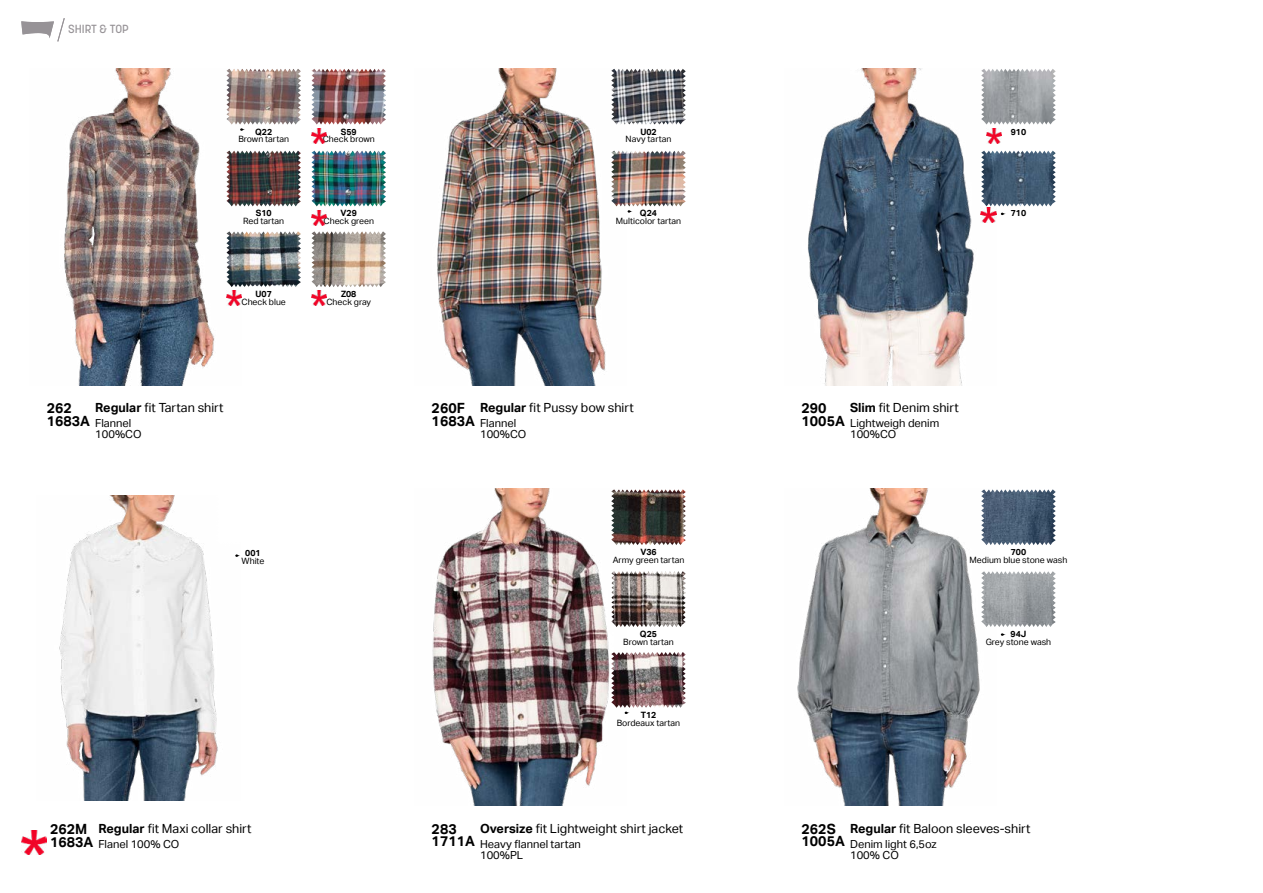
<style>
.page{position:relative;width:1263px;height:893px;background:#fff}
.page>*{position:absolute;margin:0;border:0;box-sizing:border-box;transform-origin:0 0}
.t1{font:700 14.1px/12.6px "Aktiv Grotesk";color:#000}
.t2{font:12.6px "Aktiv Grotesk";color:#000}
.t3{font:500 11.7px "Korolev";color:#979397}
.t4{font:11.1px/10.8px "Aktiv Grotesk";color:#000}
.t5{font:8.7px "Aktiv Grotesk";color:#000}
.t6{font:700 8.7px "Aktiv Grotesk";color:#000}
.s1{font-weight:700}
</style>
<div class="page">
<svg style="left:21px;top:18px;width:44px;height:24px"></svg>
<img style="left:241px;top:151px;width:60px;height:55px">
<img style="left:241px;top:69px;width:60px;height:56px">
<img style="left:64px;top:68px;width:177px;height:317px">
<img style="left:626px;top:571px;width:60px;height:56px">
<img style="left:626px;top:652px;width:60px;height:56px">
<img style="left:626px;top:489px;width:60px;height:56px">
<img style="left:432px;top:489px;width:194px;height:317px">
<img style="left:626px;top:151px;width:60px;height:55px">
<img style="left:626px;top:69px;width:60px;height:56px">
<img style="left:437px;top:68px;width:189px;height:317px">
<img style="left:996px;top:151px;width:60px;height:55px">
<img style="left:996px;top:69px;width:60px;height:56px">
<img style="left:808px;top:68px;width:188px;height:317px">
<img style="left:996px;top:571px;width:60px;height:56px">
<img style="left:996px;top:489px;width:60px;height:56px">
<img style="left:797px;top:489px;width:199px;height:317px">
<img style="left:59px;top:495px;width:159px;height:306px">
<svg style="left:215px;top:495px;width:3px;height:51px"></svg>
<svg style="left:235px;top:554px;width:5px;height:3px"></svg>
<img style="left:21px;top:830px;width:26px;height:24px">
<img style="left:226px;top:231px;width:75px;height:56px">
<img style="left:311px;top:151px;width:75px;height:55px">
<img style="left:311px;top:231px;width:75px;height:56px">
<img style="left:311px;top:69px;width:75px;height:56px">
<img style="left:311px;top:128px;width:16px;height:15px">
<img style="left:311px;top:210px;width:16px;height:15px">
<img style="left:311px;top:291px;width:16px;height:15px">
<img style="left:226px;top:291px;width:16px;height:15px">
<img style="left:986px;top:128px;width:16px;height:15px">
<img style="left:981px;top:208px;width:16px;height:14px">
<h3 class="t3" style="left:68px;top:22px;width:62px">SHIRT &amp; TOP</h3>
<p class="t6" style="left:255px;top:126px;width:19px">Q22</p>
<p class="t5" style="left:238px;top:134px;width:52px">Brown tartan</p>
<p class="t6" style="left:341px;top:126px;width:17px">S59</p>
<p class="t5" style="left:323px;top:134px;width:53px">Check brown</p>
<p class="t6" style="left:640px;top:126px;width:18px">U02</p>
<p class="t5" style="left:626px;top:134px;width:47px">Navy tartan</p>
<p class="t6" style="left:1011px;top:126px;width:17px">910</p>
<p class="t6" style="left:256px;top:208px;width:17px">S10</p>
<p class="t5" style="left:243px;top:216px;width:43px">Red tartan</p>
<p class="t6" style="left:341px;top:208px;width:18px">V29</p>
<p class="t5" style="left:324px;top:216px;width:52px">Check green</p>
<p class="t6" style="left:640px;top:208px;width:19px">Q24</p>
<p class="t5" style="left:616px;top:216px;width:67px">Multicolor tartan</p>
<p class="t6" style="left:1011px;top:208px;width:17px">710</p>
<p class="t6" style="left:256px;top:289px;width:18px">U07</p>
<p class="t5" style="left:241px;top:297px;width:46px">Check blue</p>
<p class="t6" style="left:341px;top:289px;width:17px">Z08</p>
<p class="t5" style="left:326px;top:297px;width:46px">Check gray</p>
<h1 class="t1" style="left:47px;top:402px;width:45px">262<br>1683A</h1>
<h2 class="t2" style="left:95px;top:400px;width:130px"><span class="s1">Regular</span> fit Tartan shirt</h2>
<p class="t4" style="left:95px;top:418px;width:48px">Flannel<br>100%CO</p>
<h1 class="t1" style="left:432px;top:402px;width:45px">260F<br>1683A</h1>
<h2 class="t2" style="left:480px;top:400px;width:155px"><span class="s1">Regular</span> fit Pussy bow shirt</h2>
<p class="t4" style="left:480px;top:418px;width:48px">Flannel<br>100%CO</p>
<h1 class="t1" style="left:802px;top:402px;width:45px">290<br>1005A</h1>
<h2 class="t2" style="left:850px;top:400px;width:110px"><span class="s1">Slim</span> fit Denim shirt</h2>
<p class="t4" style="left:850px;top:418px;width:91px">Lightweigh denim<br>100%CO</p>
<p class="t6" style="left:245px;top:548px;width:17px">001</p>
<p class="t5" style="left:242px;top:555px;width:24px">White</p>
<p class="t6" style="left:640px;top:547px;width:18px">V36</p>
<p class="t5" style="left:613px;top:555px;width:73px">Army green tartan</p>
<p class="t6" style="left:1011px;top:547px;width:17px">700</p>
<p class="t5" style="left:969px;top:555px;width:99px">Medium blue stone wash</p>
<p class="t6" style="left:640px;top:629px;width:19px">Q25</p>
<p class="t5" style="left:623px;top:637px;width:52px">Brown tartan</p>
<p class="t6" style="left:1010px;top:629px;width:17px">94J</p>
<p class="t5" style="left:986px;top:637px;width:67px">Grey stone wash</p>
<p class="t6" style="left:641px;top:710px;width:17px">T12</p>
<p class="t5" style="left:617px;top:717px;width:65px">Bordeaux tartan</p>
<h1 class="t1" style="left:50px;top:823px;width:45px">262M<br>1683A</h1>
<h2 class="t2" style="left:99px;top:822px;width:155px"><span class="s1">Regular</span> fit Maxi collar shirt</h2>
<p class="t4" style="left:99px;top:839px;width:82px">Flanel 100% CO</p>
<h1 class="t1" style="left:432px;top:823px;width:45px">283<br>1711A</h1>
<h2 class="t2" style="left:480px;top:821px;width:205px"><span class="s1">Oversize</span> fit Lightweight shirt jacket</h2>
<p class="t4" style="left:480px;top:839px;width:102px">Heavy flannel tartan<br>100%PL</p>
<h1 class="t1" style="left:802px;top:823px;width:45px">262S<br>1005A</h1>
<h2 class="t2" style="left:850px;top:821px;width:182px"><span class="s1">Regular</span> fit Baloon sleeves-shirt</h2>
<p class="t4" style="left:850px;top:839px;width:88px">Denim light 6,5oz<br>100% CO</p>
</div>
